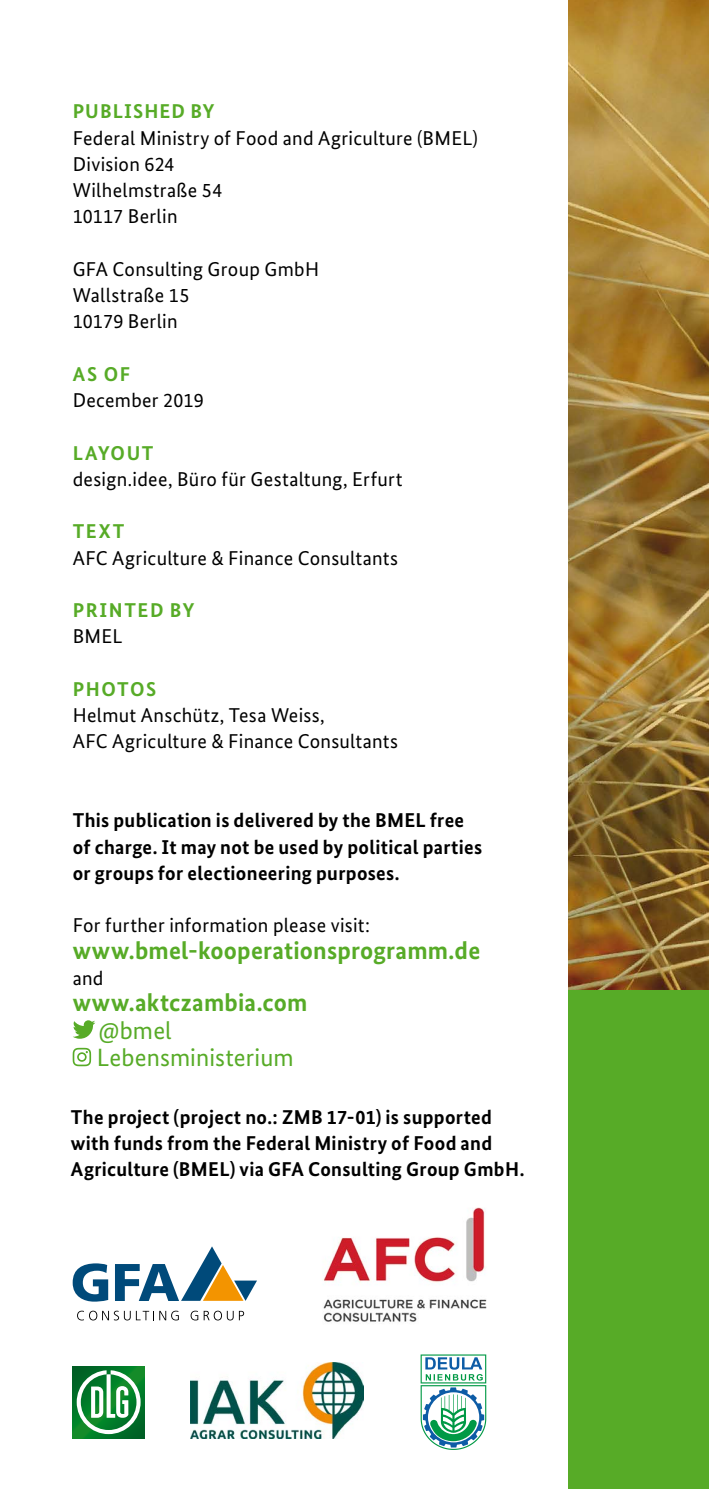
<style>
.page{position:relative;width:709px;height:1489px;background:#fff}
.page>*{position:absolute;margin:0;border:0;box-sizing:border-box;transform-origin:0 0}
.t1{font:700 25px "Bundes Sans";letter-spacing:.01em;color:#57ab27}
.t2{font:25px "Bundes Sans";letter-spacing:.005em;color:#57ab27}
.t3{font:20px/26.2px "Bundes Sans";letter-spacing:.015em;color:#000}
.t4{font:700 20px/26.2px "Bundes Sans";letter-spacing:.015em;color:#000}
.t5{font:700 20px "Bundes Sans";letter-spacing:.07em;color:#57ab27}
</style>
<div class="page">
<svg style="left:73px;top:1020px;width:22px;height:18px"></svg>
<svg style="left:73px;top:1047px;width:18px;height:19px"></svg>
<img style="left:191px;top:1362px;width:173px;height:76px">
<svg style="left:420px;top:1354px;width:66px;height:96px"></svg>
<svg style="left:77px;top:1310px;width:102px;height:10px"></svg>
<svg style="left:191px;top:1310px;width:7px;height:10px"></svg>
<svg style="left:204px;top:1310px;width:40px;height:10px"></svg>
<svg style="left:73px;top:1246px;width:184px;height:55px"></svg>
<svg style="left:73px;top:1366px;width:72px;height:71px"></svg>
<svg style="left:77px;top:1370px;width:64px;height:63px"></svg>
<img style="left:323px;top:1207px;width:164px;height:115px">
<img style="left:568px;top:0;width:141px;height:990px">
<div style="left:568px;top:990px;width:141px;height:498px;background:#57ab27"></div>
<h1 class="t5" style="left:73px;top:99px;width:143px">PUBLISHED BY</h1>
<p class="t3" style="left:73px;top:124px;width:407px">Federal Ministry of Food and Agriculture (BMEL)</p>
<p class="t3" style="left:73px;top:150px;width:103px">Division 624</p>
<p class="t3" style="left:73px;top:177px;width:151px">Wilhelmstraße 54</p>
<p class="t3" style="left:73px;top:203px;width:106px">10117 Berlin</p>
<p class="t3" style="left:73px;top:255px;width:248px">GFA Consulting Group GmbH</p>
<p class="t3" style="left:73px;top:282px;width:118px">Wallstraße 15</p>
<p class="t3" style="left:73px;top:308px;width:106px">10179 Berlin</p>
<h2 class="t5" style="left:73px;top:362px;width:59px">AS OF</h2>
<p class="t3" style="left:73px;top:387px;width:133px">December 2019</p>
<h2 class="t5" style="left:73px;top:440px;width:82px">LAYOUT</h2>
<p class="t3" style="left:73px;top:465px;width:331px">design.idee, Büro für Gestaltung, Erfurt</p>
<h2 class="t5" style="left:73px;top:519px;width:53px">TEXT</h2>
<p class="t3" style="left:73px;top:544px;width:327px">AFC Agriculture &amp; Finance Consultants</p>
<h2 class="t5" style="left:73px;top:598px;width:123px">PRINTED BY</h2>
<p class="t3" style="left:73px;top:623px;width:51px">BMEL</p>
<h2 class="t5" style="left:73px;top:677px;width:85px">PHOTOS</h2>
<p class="t3" style="left:73px;top:702px;width:327px">Helmut Anschütz, Tesa Weiss,<br>AFC Agriculture &amp; Finance Consultants</p>
<p class="t4" style="left:73px;top:807px;width:411px">This publication is delivered by the BMEL free of charge. It may not be used by political parties or groups for electioneering purposes.</p>
<p class="t3" style="left:73px;top:912px;width:299px">For further information please visit:</p>
<p class="t1" style="left:73px;top:934px;width:409px">www.bmel-kooperationsprogramm.de</p>
<p class="t3" style="left:73px;top:964px;width:32px">and</p>
<p class="t1" style="left:73px;top:987px;width:236px">www.aktczambia.com</p>
<p class="t2" style="left:98px;top:1014px;width:75px">@bmel</p>
<p class="t2" style="left:97px;top:1042px;width:198px">Lebensministerium</p>
<p class="t4" style="left:71px;top:1103px;width:455px">The project (project no.: ZMB 17-01) is supported with funds from the Federal Ministry of Food and<br>Agriculture (BMEL) via GFA Consulting Group GmbH.</p>
</div>
